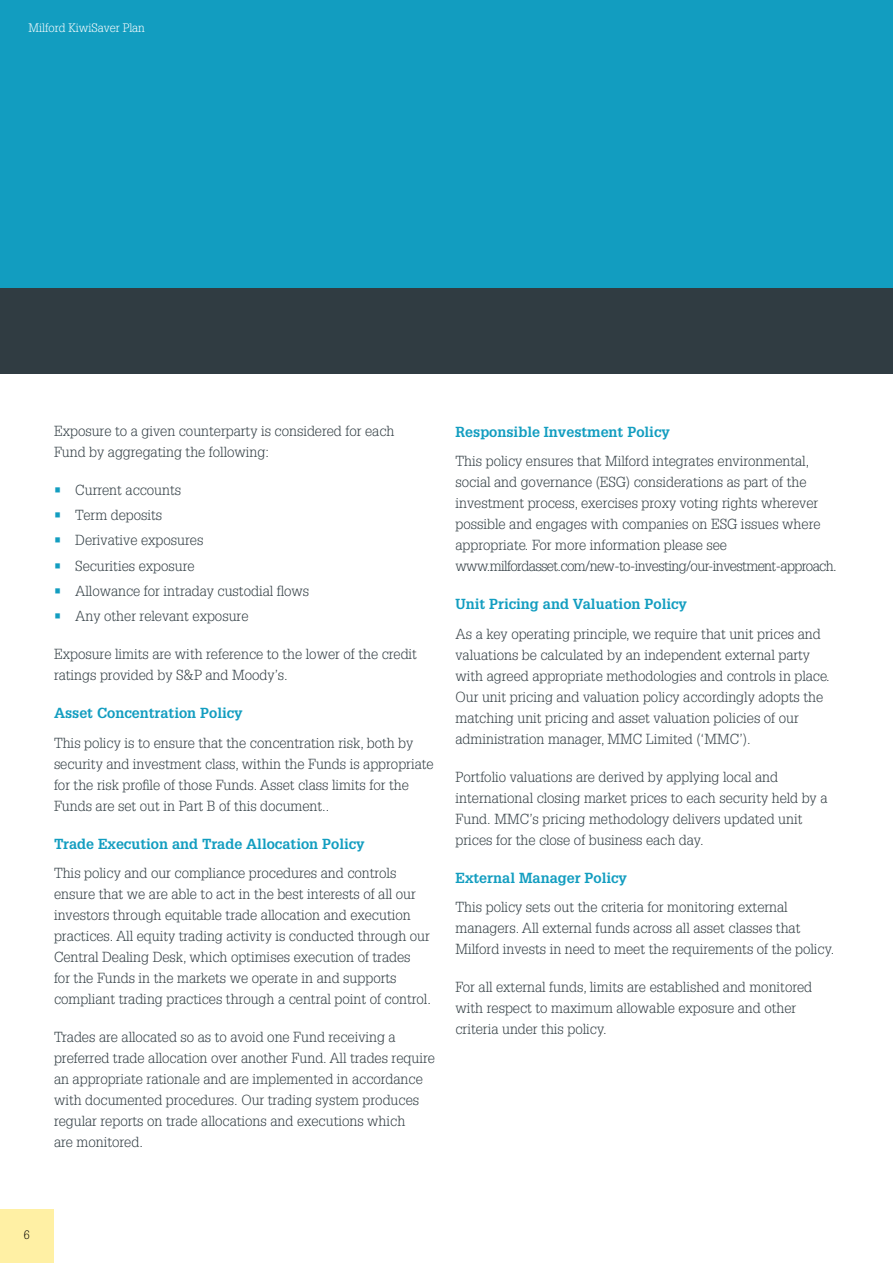
<style>
.page{position:relative;width:893px;height:1263px;background:#fff}
.page>*{position:absolute;margin:0;border:0;box-sizing:border-box;transform-origin:0 0}
.t1{font:300 14.25px/21px "Glypha";color:#303c42}
.t2{font:700 14.25px "Glypha";color:#129dc0}
.t3{font:300 12px "Glypha";color:#fff}
.t4{font:300 12px "Glypha";color:#000}
.s1{color:#129dc0}
</style>
<div class="page">
<div style="left:0;top:0;width:893px;height:289px;background:#129dc0"></div>
<div style="left:0;top:289px;width:893px;height:85px;background:#303c42"></div>
<div style="left:0;top:1209px;width:54px;height:54px;background:#fff0a4"></div>
<p class="t3" style="left:28px;top:21px;width:118px">Milford KiwiSaver Plan</p>
<p class="t1" style="left:54px;top:421px;width:342px">Exposure to a given counterparty is considered for each<br>Fund by aggregating the following:</p>
<p class="t1" style="left:54px;top:480px;width:129px"><span class="s1">•</span> Current accounts</p>
<p class="t1" style="left:54px;top:505px;width:110px"><span class="s1">•</span> Term deposits</p>
<p class="t1" style="left:54px;top:530px;width:151px"><span class="s1">•</span> Derivative exposures</p>
<p class="t1" style="left:54px;top:555px;width:142px"><span class="s1">•</span> Securities exposure</p>
<p class="t1" style="left:54px;top:581px;width:257px"><span class="s1">•</span> Allowance for intraday custodial flows</p>
<p class="t1" style="left:54px;top:606px;width:196px"><span class="s1">•</span> Any other relevant exposure</p>
<p class="t1" style="left:54px;top:644px;width:365px">Exposure limits are with reference to the lower of the credit ratings provided by S&amp;P and Moody’s.</p>
<p class="t2" style="left:54px;top:704px;width:190px">Asset Concentration Policy</p>
<p class="t1" style="left:54px;top:732px;width:381px">This policy is to ensure that the concentration risk, both by security and investment class, within the Funds is appropriate for the risk profile of those Funds. Asset class limits for the Funds are set out in Part B of this document..</p>
<p class="t2" style="left:54px;top:835px;width:312px">Trade Execution and Trade Allocation Policy</p>
<p class="t1" style="left:54px;top:863px;width:378px">This policy and our compliance procedures and controls ensure that we are able to act in the best interests of all our investors through equitable trade allocation and execution practices. All equity trading activity is conducted through our Central Dealing Desk, which optimises execution of trades<br>for the Funds in the markets we operate in and supports compliant trading practices through a central point of control.</p>
<p class="t1" style="left:54px;top:1027px;width:382px">Trades are allocated so as to avoid one Fund receiving a preferred trade allocation over another Fund. All trades require an appropriate rationale and are implemented in accordance with documented procedures. Our trading system produces regular reports on trade allocations and executions which<br>are monitored.</p>
<p class="t2" style="left:455px;top:423px;width:216px">Responsible Investment Policy</p>
<p class="t1" style="left:455px;top:451px;width:383px">This policy ensures that Milford integrates environmental, social and governance (ESG) considerations as part of the investment process, exercises proxy voting rights wherever possible and engages with companies on ESG issues where appropriate. For more information please see www.milfordasset.com/new-to-investing/our-investment-approach.</p>
<p class="t2" style="left:455px;top:595px;width:233px">Unit Pricing and Valuation Policy</p>
<p class="t1" style="left:455px;top:623px;width:376px">As a key operating principle, we require that unit prices and valuations be calculated by an independent external party with agreed appropriate methodologies and controls in place.<br>Our unit pricing and valuation policy accordingly adopts the matching unit pricing and asset valuation policies of our administration manager, MMC Limited (‘MMC’).</p>
<p class="t1" style="left:455px;top:766px;width:373px">Portfolio valuations are derived by applying local and international closing market prices to each security held by a Fund. MMC’s pricing methodology delivers updated unit prices for the close of business each day.</p>
<p class="t2" style="left:455px;top:869px;width:173px">External Manager Policy</p>
<p class="t1" style="left:455px;top:897px;width:380px">This policy sets out the criteria for monitoring external managers. All external funds across all asset classes that<br>Milford invests in need to meet the requirements of the policy.</p>
<p class="t1" style="left:455px;top:977px;width:358px">For all external funds, limits are established and monitored with respect to maximum allowable exposure and other criteria under this policy.</p>
<p class="t4" style="left:24px;top:1228px;width:7px">6</p>
</div>
